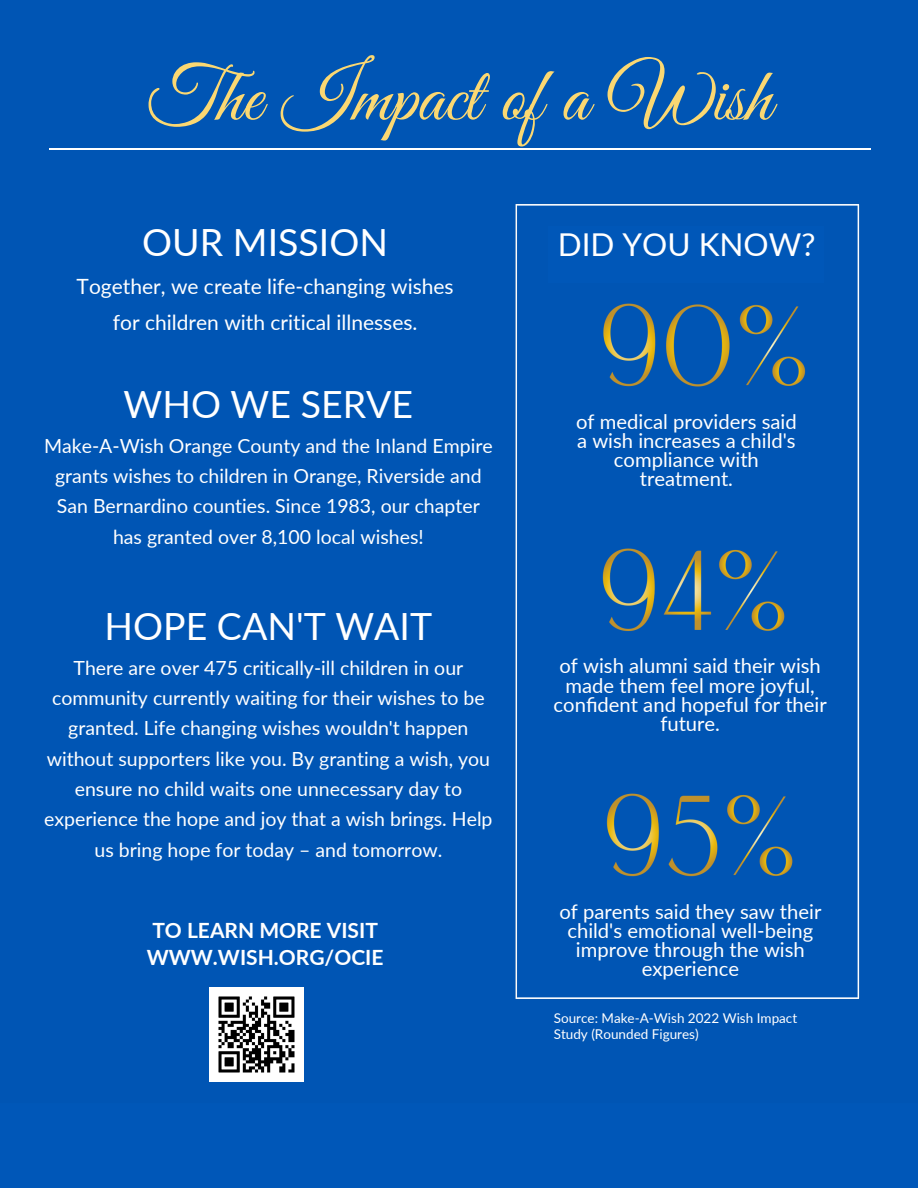
<style>
.page{position:relative;width:918px;height:1188px;background:#0057b8}
.page>*{position:absolute;margin:0;border:0;box-sizing:border-box;transform-origin:0 0}
.t1{font:77.4px "Great Vibes";color:#fbd872}
.t2{font:37.5px "Lato";color:#fff}
.t3{font:31.5px "Lato";color:#fff}
.t4{font:21px/36px "Lato";color:#fff;text-align:center}
.t5{font:700 21px/27px "Lato";color:#fff}
.t6{font:20.25px/19.2px "Lato";color:#fff;text-align:center}
.t7{font:19.5px/30.3px "Lato";color:#fff;text-align:center}
.t8{font:13.5px/15.8px "Lato";color:#fff}
</style>
<div class="page">
<hr style="left:49px;top:149px;width:822px;height:1px;background:#fff">
<img style="left:515px;top:204px;width:345px;height:795px">
<div style="left:549px;top:226px;width:275px;height:56px;background:#0057b8"></div>
<img style="left:209px;top:988px;width:95px;height:93px">
<p class="t1" style="left:146px;top:54px;width:627px">The Impact of a Wish</p>
<h1 class="t2" style="left:142px;top:219px;width:247px">OUR MISSION</h1>
<h1 class="t4" style="left:77px;top:268px;width:379px">Together, we create life-changing wishes for children with critical illnesses.</h1>
<h4 class="t2" style="left:124px;top:381px;width:291px">WHO WE SERVE</h4>
<h4 class="t7" style="left:44px;top:430px;width:450px">Make-A-Wish Orange County and the Inland Empire grants wishes to children in Orange, Riverside and San Bernardino counties. Since 1983, our chapter has granted over 8,100 local wishes!</h4>
<h4 class="t2" style="left:105px;top:603px;width:329px">HOPE CAN'T WAIT</h4>
<h4 class="t7" style="left:44px;top:652px;width:450px">There are over 475 critically-ill children in our community currently waiting for their wishes to be granted. Life changing wishes wouldn't happen without supporters like you. By granting a wish, you ensure no child waits one unnecessary day to experience the hope and joy that a wish brings. Help us bring hope for today – and tomorrow.</h4>
<p class="t5" style="left:147px;top:916px;width:238px">TO LEARN MORE VISIT<br>WWW.WISH.ORG/OCIE</p>
<h4 class="t3" style="left:558px;top:225px;width:259px">DID YOU KNOW?</h4>
<p class="t6" style="left:576px;top:411px;width:222px">of medical providers said a wish increases a child's compliance with treatment.</p>
<h2 class="t6" style="left:554px;top:656px;width:275px">of wish alumni said their wish made them feel more joyful, confident and hopeful for their future.</h2>
<h4 class="t6" style="left:559px;top:901px;width:264px">of parents said they saw their child's emotional well-being improve through the wish experience</h4>
<h3 class="t8" style="left:554px;top:1010px;width:245px">Source: Make-A-Wish 2022 Wish Impact<br>Study (Rounded Figures)</h3>
</div>
